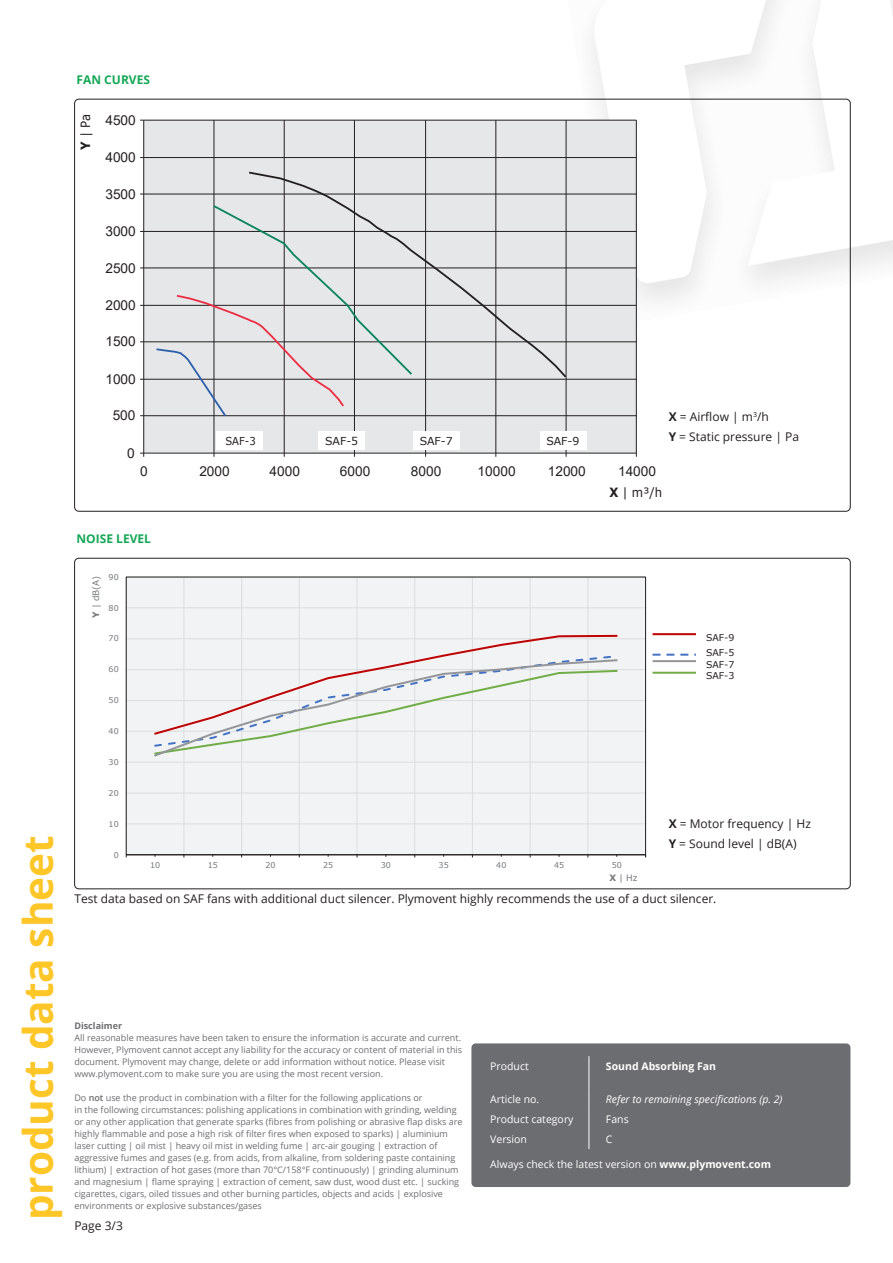
<style>
.page{position:relative;width:893px;height:1263px;background:#fff}
.page>*{position:absolute;margin:0;border:0;box-sizing:border-box;transform-origin:0 0}
.t1{font:700 40.5px "Open Sans";color:#fec627}
.t2{font:13.65px "Arial";color:#231f20}
.t3{font:12.75px "Verdana";color:#231f20;scale:.92 1}
._8_pt_Text_black{font:12px "Open Sans";color:#231f20}
._8_pt_Header_green_bold{font:700 12px "Open Sans";color:#13a855}
.t4{font:10.95px "Verdana";letter-spacing:-.005em;color:#231f20}
.t5{font:10.95px "Verdana";letter-spacing:-.005em;color:#231f20;scale:.92 1}
._7_pt_Text_white{font:10.5px "Open Sans";color:#fff}
._7_pt_Text_white_italic{font:italic 10.5px "Open Sans";color:#fff}
._7_pt_Text_white_bold{font:700 10.5px "Open Sans";color:#fff}
.t6{font:9.3px/15.6px "Verdana";color:#231f20}
._6_pt_Disclaimer_grey{font:9px/12px "Open Sans";color:#6c6d70}
._6_pt_Disclaimer_grey-2{font:700 9px "Open Sans";color:#6c6d70}
.t7{font:8.85px "Verdana";color:#76787b}
.t8{font:7.95px "Verdana";letter-spacing:.005em;color:#76787b}
.s1{font-weight:700}
.s2{font-weight:600}
</style>
<div class="page">
<svg style="left:566px;top:98px;width:285px;height:227px"></svg>
<svg style="left:590px;top:0;width:303px;height:284px"></svg>
<div style="left:144px;top:121px;width:492px;height:332px;background:#e6e7e9"></div>
<hr style="left:144px;top:415px;width:492px;height:1px;background:#231f20">
<hr style="left:144px;top:379px;width:492px;height:1px;background:#231f20">
<hr style="left:144px;top:341px;width:492px;height:1px;background:#231f20">
<hr style="left:144px;top:305px;width:492px;height:1px;background:#231f20">
<hr style="left:144px;top:268px;width:492px;height:1px;background:#231f20">
<hr style="left:144px;top:231px;width:492px;height:1px;background:#231f20">
<hr style="left:144px;top:194px;width:492px;height:1px;background:#231f20">
<hr style="left:144px;top:157px;width:492px;height:1px;background:#231f20">
<hr style="left:566px;top:120px;width:1px;height:333px;background:#231f20">
<hr style="left:495px;top:120px;width:1px;height:333px;background:#231f20">
<hr style="left:425px;top:120px;width:1px;height:333px;background:#231f20">
<hr style="left:354px;top:120px;width:1px;height:333px;background:#231f20">
<hr style="left:284px;top:120px;width:1px;height:333px;background:#231f20">
<hr style="left:214px;top:120px;width:1px;height:333px;background:#231f20">
<hr style="left:144px;top:120px;width:492px;height:1px;background:#231f20">
<hr style="left:636px;top:120px;width:1px;height:333px;background:#231f20">
<hr style="left:144px;top:453px;width:492px;height:1px;background:#231f20">
<hr style="left:143px;top:120px;width:1px;height:333px;background:#231f20">
<svg style="left:247px;top:170px;width:321px;height:209px;background:#dadbdd"></svg>
<svg style="left:154px;top:204px;width:260px;height:214px;background:#d6d7d9"></svg>
<div style="left:216px;top:432px;width:47px;height:18px;background:#fff"></div>
<div style="left:318px;top:432px;width:47px;height:18px;background:#fff"></div>
<div style="left:413px;top:432px;width:46px;height:18px;background:#fff"></div>
<div style="left:540px;top:432px;width:46px;height:18px;background:#fff"></div>
<svg style="left:125px;top:576px;width:531px;height:282px"></svg>
<hr style="left:652px;top:633px;width:44px;height:2px;background:#c00000">
<svg style="left:652px;top:654px;width:44px;height:2px"></svg>
<hr style="left:652px;top:660px;width:44px;height:2px;background:#939598">
<hr style="left:652px;top:672px;width:44px;height:2px;background:#70ad47">
<div style="left:471px;top:1043px;width:379px;height:144px;background:#6c6d70;border-radius:4px"></div>
<hr style="left:589px;top:1056px;width:1px;height:33px;background:#fff">
<svg style="left:589px;top:1089px;width:1px;height:60px"></svg>
<p class="_8_pt_Header_green_bold" style="left:77px;top:71px;width:75px">FAN CURVES</p>
<p class="t3" style="left:77px;top:150px;width:40px;rotate:-90deg"><span class="s1">Y</span> | Pa</p>
<p class="t2" style="left:105px;top:111px;width:32px">4500</p>
<p class="t2" style="left:105px;top:148px;width:32px">4000</p>
<p class="t2" style="left:105px;top:184px;width:32px">3500</p>
<p class="t2" style="left:105px;top:222px;width:32px">3000</p>
<p class="t2" style="left:105px;top:258px;width:32px">2500</p>
<p class="t2" style="left:105px;top:296px;width:32px">2000</p>
<p class="t2" style="left:105px;top:332px;width:32px">1500</p>
<p class="t2" style="left:105px;top:370px;width:32px">1000</p>
<p class="t2" style="left:113px;top:406px;width:24px">500</p>
<p class="t2" style="left:127px;top:443px;width:9px">0</p>
<p class="t5" style="left:225px;top:434px;width:34px">SAF-3</p>
<p class="t4" style="left:325px;top:434px;width:35px">SAF-5</p>
<p class="t4" style="left:420px;top:434px;width:35px">SAF-7</p>
<p class="t4" style="left:546px;top:434px;width:35px">SAF-9</p>
<p class="t2" style="left:140px;top:462px;width:9px">0</p>
<p class="t2" style="left:199px;top:462px;width:32px">2000</p>
<p class="t2" style="left:270px;top:462px;width:32px">4000</p>
<p class="t2" style="left:340px;top:462px;width:32px">6000</p>
<p class="t2" style="left:411px;top:462px;width:32px">8000</p>
<p class="t2" style="left:478px;top:462px;width:40px">10000</p>
<p class="t2" style="left:548px;top:462px;width:40px">12000</p>
<p class="t2" style="left:618px;top:462px;width:40px">14000</p>
<p class="_8_pt_Text_black" style="left:669px;top:408px;width:102px"><span class="s1">X</span> = Airflow | m<sup>3</sup>/h</p>
<p class="_8_pt_Text_black" style="left:669px;top:428px;width:132px"><span class="s1">Y</span> = Static pressure | Pa</p>
<p class="t3" style="left:609px;top:483px;width:59px"><span class="s1">X</span> | m³/h</p>
<p class="_8_pt_Header_green_bold" style="left:77px;top:530px;width:9px">NOI</p>
<p class="_8_pt_Header_green_bold" style="left:100px;top:530px;width:53px">SE LEVEL</p>
<h1 class="t1" style="left:9px;top:1220px;width:387px;rotate:-90deg">product data sheet</h1>
<p class="t7" style="left:90px;top:618px;width:44px;rotate:-90deg"><span class="s1">Y</span> | dB(A)</p>
<p class="t8" style="left:109px;top:571px;width:12px">90</p>
<p class="t8" style="left:109px;top:602px;width:12px">80</p>
<p class="t8" style="left:109px;top:633px;width:12px">70</p>
<p class="t8" style="left:109px;top:664px;width:12px">60</p>
<p class="t8" style="left:109px;top:695px;width:12px">50</p>
<p class="t8" style="left:109px;top:726px;width:12px">40</p>
<p class="t8" style="left:109px;top:756px;width:12px">30</p>
<p class="t8" style="left:109px;top:787px;width:12px">20</p>
<p class="t8" style="left:109px;top:818px;width:12px">10</p>
<p class="t8" style="left:114px;top:849px;width:7px">0</p>
<p class="t6" style="left:706px;top:630px;width:30px">SAF-9<br>SAF-5</p>
<p class="t6" style="left:706px;top:659px;width:30px;line-height:11.2px">SAF-7<br>SAF-3</p>
<p class="t8" style="left:150px;top:860px;width:12px">10</p>
<p class="t8" style="left:208px;top:860px;width:12px">15</p>
<p class="t8" style="left:265px;top:860px;width:12px">20</p>
<p class="t8" style="left:323px;top:860px;width:12px">25</p>
<p class="t8" style="left:381px;top:860px;width:12px">30</p>
<p class="t8" style="left:439px;top:860px;width:12px">35</p>
<p class="t8" style="left:496px;top:860px;width:12px">40</p>
<p class="t8" style="left:554px;top:860px;width:12px">45</p>
<p class="t8" style="left:612px;top:860px;width:12px">50</p>
<p class="t7" style="left:609px;top:872px;width:30px"><span class="s1">X</span> | Hz</p>
<p class="_8_pt_Text_black" style="left:669px;top:816px;width:144px"><span class="s1">X</span> = Motor frequency | Hz</p>
<p class="_8_pt_Text_black" style="left:669px;top:836px;width:129px"><span class="s1">Y</span> = Sound level | dB(A)</p>
<p class="_8_pt_Text_black" style="left:74px;top:890px;width:644px">Test data based on SAF fans with additional duct silencer. Plymovent highly recommends the use of a duct silencer.</p>
<p class="_6_pt_Disclaimer_grey-2" style="left:74px;top:1019px;width:49px">Disclaimer</p>
<p class="_6_pt_Disclaimer_grey" style="left:74px;top:1031px;width:389px">All reasonable measures have been taken to ensure the information is accurate and current.<br>However, Plymovent cannot accept any liability for the accuracy or content of material in this document. Plymovent may change, delete or add information without notice. Please visit www.plymovent.com to make sure you are using the most recent version.</p>
<p class="_6_pt_Disclaimer_grey" style="left:74px;top:1091px;width:389px">Do <span class="s2">not</span> use the product in combination with a filter for the following applications or<br>in the following circumstances: polishing applications in combination with grinding, welding or any other application that generate sparks (fibres from polishing or abrasive flap disks are highly flammable and pose a high risk of filter fires when exposed to sparks) | aluminium laser cutting | oil mist | heavy oil mist in welding fume | arc-air gouging | extraction of aggressive fumes and gases (e.g. from acids, from alkaline, from soldering paste containing lithium) | extraction of hot gases (more than 70°C/158°F continuously) | grinding aluminum and magnesium | flame spraying | extraction of cement, saw dust, wood dust etc. | sucking cigarettes, cigars, oiled tissues and other burning particles, objects and acids | explosive environments or explosive substances/gases</p>
<h3 class="_8_pt_Text_black" style="left:74px;top:1217px;width:50px">Page 3/3</h3>
<p class="_7_pt_Text_white" style="left:490px;top:1059px;width:40px">Product</p>
<p class="_7_pt_Text_white_bold" style="left:606px;top:1059px;width:112px">Sound Absorbing Fan</p>
<p class="_7_pt_Text_white" style="left:490px;top:1092px;width:51px">Article no.</p>
<p class="_7_pt_Text_white_italic" style="left:606px;top:1092px;width:178px">Refer to remaining specifications (p. 2)</p>
<p class="_7_pt_Text_white" style="left:490px;top:1112px;width:85px">Product category</p>
<p class="_7_pt_Text_white" style="left:606px;top:1112px;width:24px">Fans</p>
<p class="_7_pt_Text_white" style="left:490px;top:1132px;width:38px">Version</p>
<p class="_7_pt_Text_white" style="left:606px;top:1132px;width:8px">C</p>
<p class="_7_pt_Text_white" style="left:490px;top:1157px;width:282px">Always check the latest version on <span class="s1">www.plymovent.com</span></p>
</div>
